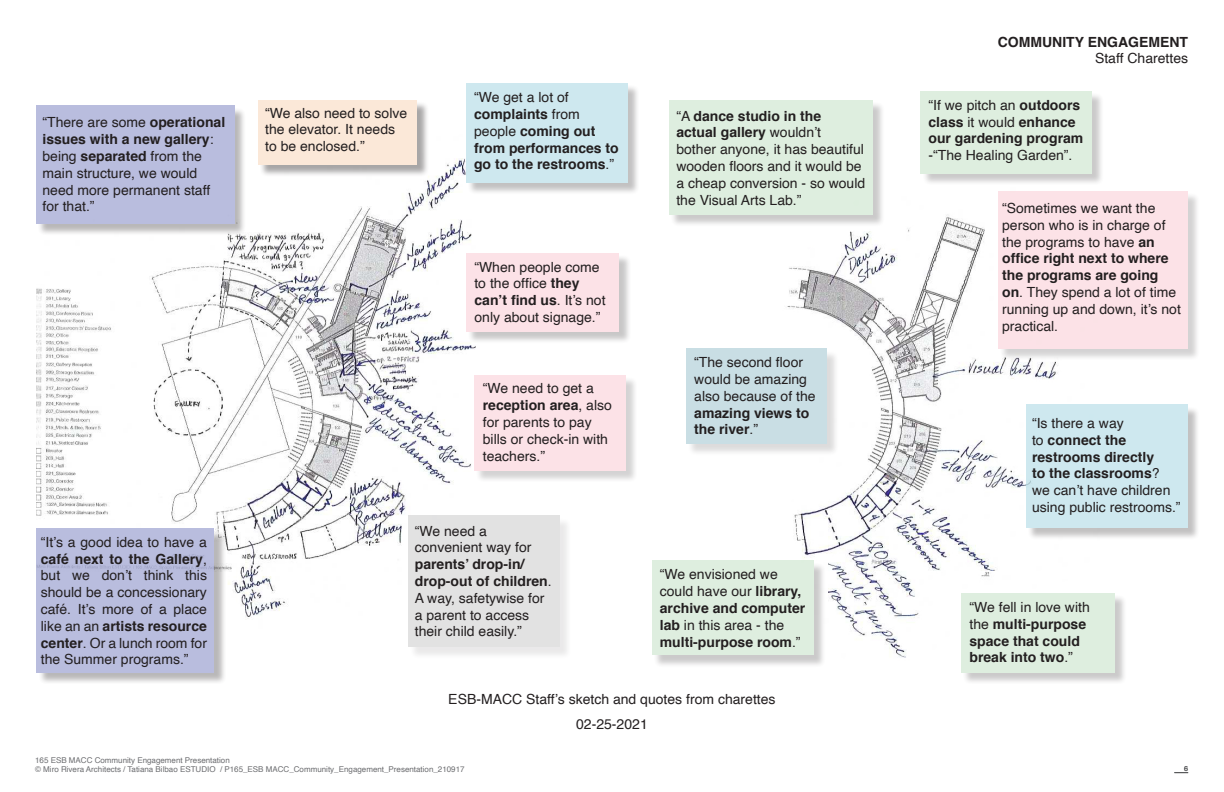
<style>
.page{position:relative;width:1224px;height:792px;background:#fff}
.page>*{position:absolute;margin:0;border:0;box-sizing:border-box;transform-origin:0 0}
.Page_Title{font:14px/16.8px "Helvetica";color:#231f20}
.Page_Title-2{font:700 14px/16.8px "Helvetica";color:#231f20}
.t1{font:8px "Helvetica";color:#6c6d70}
.t2{font:7px "Helvetica";color:#57585a}
.s1{font-weight:700}
.s2{font-weight:400}
</style>
<div class="page">
<img style="left:36px;top:158px;width:454px;height:459px">
<img style="left:774px;top:214px;width:325px;height:444px">
<div style="left:260px;top:102px;width:169px;height:75px;background:#231f20;opacity:.4"></div>
<div style="left:258px;top:100px;width:159px;height:65px;background:#fbe8d8"></div>
<div style="left:467px;top:85px;width:173px;height:110px;background:#231f20;opacity:.4"></div>
<div style="left:466px;top:83px;width:161px;height:100px;background:#cee8ef"></div>
<div style="left:476px;top:376px;width:162px;height:107px;background:#231f20;opacity:.4"></div>
<div style="left:474px;top:375px;width:152px;height:95px;background:#fce2e7"></div>
<div style="left:409px;top:517px;width:163px;height:142px;background:#231f20;opacity:.5"></div>
<div style="left:408px;top:516px;width:152px;height:131px;background:#e2e2e2"></div>
<div style="left:468px;top:254px;width:163px;height:90px;background:#231f20;opacity:.5"></div>
<div style="left:466px;top:253px;width:153px;height:79px;background:#fce2e7"></div>
<div style="left:38px;top:107px;width:209px;height:129px;background:#231f20;opacity:.4"></div>
<div style="left:36px;top:105px;width:198px;height:119px;background:#b9bdde"></div>
<div style="left:653px;top:562px;width:173px;height:106px;background:#231f20;opacity:.4"></div>
<div style="left:652px;top:561px;width:162px;height:94px;background:#deeedf"></div>
<div style="left:687px;top:350px;width:152px;height:106px;background:#231f20;opacity:.4"></div>
<div style="left:686px;top:349px;width:140px;height:95px;background:#c9dee4"></div>
<div style="left:1028px;top:406px;width:172px;height:134px;background:#231f20;opacity:.4"></div>
<div style="left:1026px;top:405px;width:162px;height:123px;background:#cee8ef"></div>
<div style="left:1000px;top:193px;width:201px;height:168px;background:#231f20;opacity:.4"></div>
<div style="left:998px;top:191px;width:190px;height:158px;background:#fce2e7"></div>
<div style="left:670px;top:102px;width:215px;height:125px;background:#231f20;opacity:.4"></div>
<div style="left:669px;top:100px;width:204px;height:115px;background:#deeedf"></div>
<div style="left:922px;top:93px;width:182px;height:93px;background:#231f20;opacity:.4"></div>
<div style="left:920px;top:91px;width:172px;height:83px;background:#deeedf"></div>
<div style="left:962px;top:595px;width:165px;height:90px;background:#231f20;opacity:.4"></div>
<div style="left:961px;top:593px;width:154px;height:80px;background:#deeedf"></div>
<div style="left:38px;top:530px;width:188px;height:155px;background:#231f20;opacity:.4"></div>
<div style="left:36px;top:528px;width:178px;height:145px;background:#b9bdde"></div>
<svg style="left:1174px;top:772px;width:14px;height:1px"></svg>
<p class="Page_Title" style="left:42px;top:115px;width:184px">“There are some <span class="s1">operational issues with a new gallery</span>: being <span class="s1">separated</span> from the main structure, we would need more permanent staff for that.”</p>
<p class="Page_Title" style="left:41px;top:534px;width:168px;text-align:justify">“It’s a good idea to have a <span class="s1">café next to the Gallery</span>, but we don’t think this should be a concessionary café. It’s more of a place like an an <span class="s1">artists resource center</span>. Or a lunch room for the Summer programs.”</p>
<p class="Page_Title" style="left:265px;top:105px;width:144px">“We also need to solve the elevator. It needs to be enclosed.”</p>
<p class="Page_Title-2" style="left:474px;top:89px;width:146px"><span class="s2">“We get a lot of </span>complaints <span class="s2">from people</span> coming out from performances to go to the restrooms<span class="s2">.”</span></p>
<p class="Page_Title" style="left:474px;top:259px;width:133px">“When people come to the office <span class="s1">they can’t find us</span>. It’s not only about signage.”</p>
<p class="Page_Title" style="left:483px;top:381px;width:131px">“We need to get a <span class="s1">reception area</span>, also for parents to pay bills or check-in with teachers.”</p>
<p class="Page_Title" style="left:415px;top:523px;width:138px">“We need a convenient way for <span class="s1">parents’ drop-in/ drop-out of children</span>.<br>A way, safetywise for a parent to access their child easily.”</p>
<p class="Page_Title-2" style="left:998px;top:33px;width:192px">COMMUNITY ENGAGEMENT</p>
<p class="Page_Title" style="left:1095px;top:50px;width:95px">Staff Charettes</p>
<p class="Page_Title" style="left:676px;top:108px;width:190px">“A <span class="s1">dance studio in the<br>actual gallery</span> wouldn’t<br>bother anyone, it has beautiful wooden floors and it would be a cheap conversion - so would the Visual Arts Lab.”</p>
<p class="Page_Title" style="left:929px;top:97px;width:156px">“If we pitch an <span class="s1">outdoors class</span> it would <span class="s1">enhance our gardening program </span>-“The Healing Garden”.</p>
<p class="Page_Title" style="left:1002px;top:200px;width:180px">“Sometimes we want the person who is in charge of the programs to have <span class="s1">an office right next to where the programs are going on</span>. They spend a lot of time running up and down, it’s not practical.</p>
<p class="Page_Title" style="left:694px;top:354px;width:123px">“The second floor would be amazing also because of the <span class="s1">amazing views to the river</span>.”</p>
<p class="Page_Title-2" style="left:660px;top:566px;width:147px"><span class="s2">“We envisioned we could have our</span> library, archive and computer lab <span class="s2">in this area - the </span>multi-purpose room<span class="s2">.”</span></p>
<p class="Page_Title" style="left:1032px;top:415px;width:150px">“Is there a way<br>to <span class="s1">connect the restrooms directly<br>to the classrooms</span>? we can’t have children using public restrooms.”</p>
<p class="Page_Title-2" style="left:969px;top:599px;width:122px"><span class="s2">“We fell in love with the</span> multi-purpose space that could break into two<span class="s2">.”</span></p>
<p class="Page_Title" style="left:448px;top:691px;width:329px">ESB-MACC Staff’s sketch and quotes from charettes</p>
<p class="Page_Title" style="left:576px;top:716px;width:73px">02-25-2021</p>
<p class="t1" style="left:35px;top:754px;width:196px">165 ESB MACC Community Engagement Presentation</p>
<p class="t1" style="left:35px;top:763px;width:431px">© Miro Rivera Architects / Tatiana Bilbao ESTUDIO / P165_ESB MACC_Community_Engagement_Presentation_210917</p>
<p class="t2" style="left:1184px;top:764px;width:5px">6</p>
</div>
